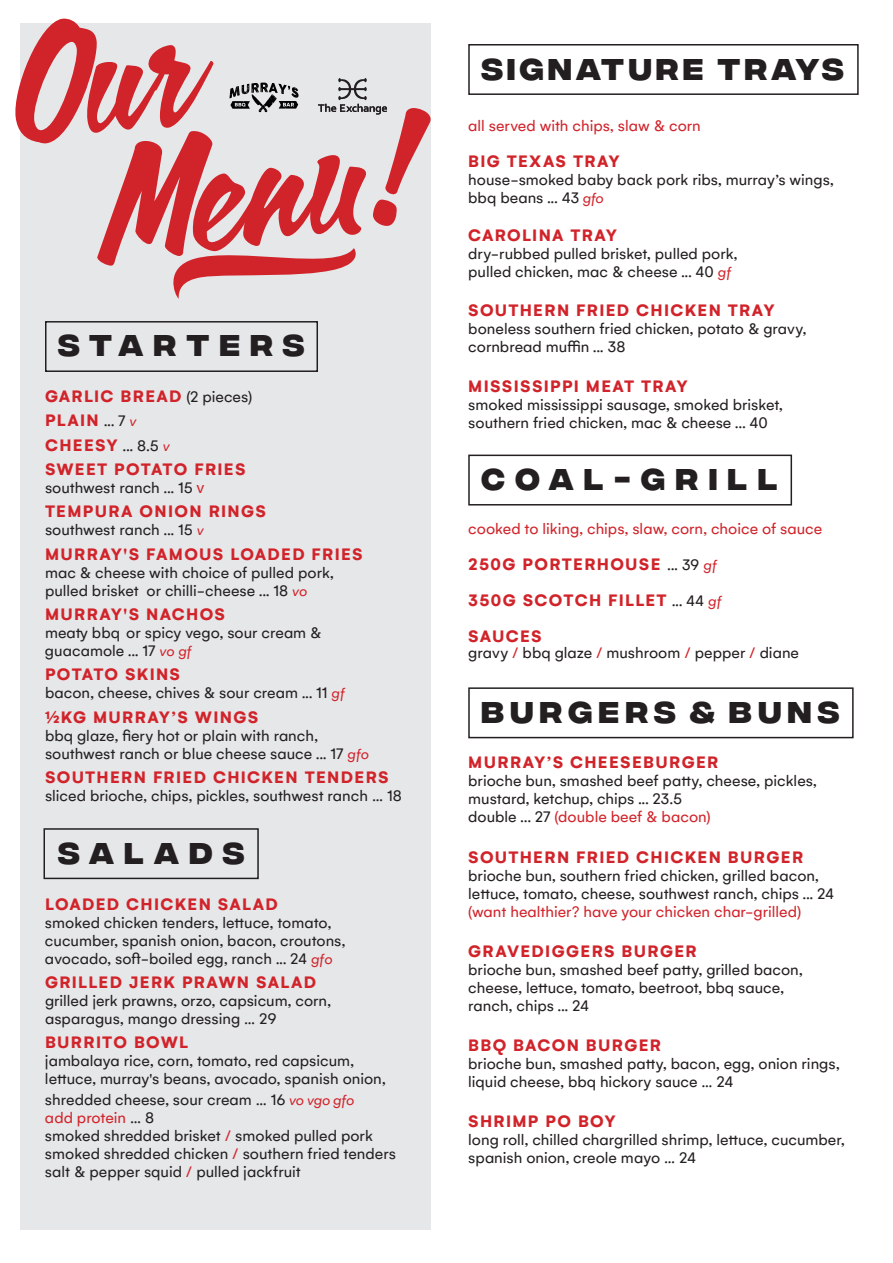
<style>
.page{position:relative;width:893px;height:1263px;background:#fff}
.page>*{position:absolute;margin:0;border:0;box-sizing:border-box;transform-origin:0 0}
.t1{font:150px/128.4px "Calgary Script OT";color:#d1232a}
.t2{font:700 30px "Integral CF";letter-spacing:.2em;color:#231f20}
.t3{font:700 30px "Integral CF";letter-spacing:.13em;color:#231f20}
.t4{font:700 30px "Integral CF";letter-spacing:.34em;color:#231f20}
.t5{font:700 30px "Integral CF";letter-spacing:.315em;color:#231f20}
.t6{font:700 18px/24.5px "Gelion";letter-spacing:.075em;color:#d1232a}
.t7{font:16.5px/18px "Gelion";color:#231f20}
.t8{font:16.5px "Gelion";color:#d1232a}
.s1{font-weight:400;font-size:16.5px;color:#231f20}
.s2{font-weight:400;font-style:italic;font-size:15px}
.s3{font-family:"Myriad Pro";color:#d1232a}
.s4{font-style:italic;font-size:15px;color:#d1232a}
.s5{color:#d1232a}
</style>
<div class="page">
<div style="left:20px;top:23px;width:410px;height:1206px;background:#e6e7e9"></div>
<svg style="left:318px;top:78px;width:69px;height:37px"></svg>
<svg style="left:229px;top:83px;width:70px;height:29px"></svg>
<svg style="left:173px;top:248px;width:183px;height:51px"></svg>
<div style="left:45px;top:321px;width:273px;height:51px;border:2px solid #231f20"></div>
<div style="left:44px;top:828px;width:215px;height:51px;border:2px solid #231f20"></div>
<div style="left:468px;top:687px;width:386px;height:51px;border:2px solid #231f20"></div>
<div style="left:468px;top:455px;width:324px;height:50px;border:2px solid #231f20"></div>
<div style="left:468px;top:44px;width:391px;height:51px;border:2px solid #231f20"></div>
<h1 class="t1" style="left:73px;top:19px;width:314px;text-indent:-69px;rotate:-7deg">Our<br>Menu!</h1>
<h2 class="t5" style="left:58px;top:329px;width:248px">STARTERS</h2>
<p class="t6" style="left:45px;top:383px;width:209px">GARLIC BREAD <span class="s1">(2 pieces)<br></span>PLAIN <span class="s1">... 7</span> <span class="s2">v<br></span>CHEESY <span class="s1">... 8.5</span> <span class="s2">v<br></span>SWEET POTATO FRIES</p>
<p class="t7" style="left:45px;top:478px;width:161px">southwest ranch ... 15 <span class="s3">v</span></p>
<p class="t6" style="left:45px;top:499px;width:222px">TEMPURA ONION RINGS</p>
<p class="t7" style="left:45px;top:521px;width:160px">southwest ranch ... 15 <span class="s4">v</span></p>
<p class="t6" style="left:45px;top:541px;width:319px">MURRAY'S FAMOUS LOADED FRIES</p>
<p class="t7" style="left:45px;top:563px;width:290px">mac &amp; cheese with choice of pulled pork, pulled brisket or chilli-cheese ... 18 <span class="s4">vo</span></p>
<p class="t6" style="left:45px;top:602px;width:182px">MURRAY'S NACHOS</p>
<p class="t7" style="left:45px;top:623px;width:278px">meaty bbq or spicy vego, sour cream &amp; guacamole ... 17 <span class="s4">vo gf</span></p>
<p class="t6" style="left:45px;top:662px;width:137px">POTATO SKINS</p>
<p class="t7" style="left:45px;top:684px;width:301px">bacon, cheese, chives &amp; sour cream ... 11 <span class="s4">gf</span></p>
<p class="t6" style="left:45px;top:704px;width:215px">½KG MURRAY’S WINGS</p>
<p class="t7" style="left:45px;top:726px;width:326px">bbq glaze, fiery hot or plain with ranch, southwest ranch or blue cheese sauce ... 17 <span class="s4">gfo</span></p>
<p class="t6" style="left:45px;top:765px;width:345px">SOUTHERN FRIED CHICKEN TENDERS</p>
<p class="t7" style="left:45px;top:787px;width:358px">sliced brioche, chips, pickles, southwest ranch … 18</p>
<h2 class="t2" style="left:58px;top:836px;width:188px">SALADS</h2>
<p class="t6" style="left:45px;top:891px;width:234px">LOADED CHICKEN SALAD</p>
<p class="t7" style="left:45px;top:913px;width:302px">smoked chicken tenders, lettuce, tomato, cucumber, spanish onion, bacon, croutons, avocado, soft-boiled egg, ranch ... 24 <span class="s4">gfo</span></p>
<p class="t6" style="left:45px;top:969px;width:273px">GRILLED JERK PRAWN SALAD</p>
<p class="t7" style="left:45px;top:991px;width:288px">grilled jerk prawns, orzo, capsicum, corn, asparagus, mango dressing … 29</p>
<p class="t6" style="left:45px;top:1030px;width:145px">BURRITO BOWL</p>
<p class="t7" style="left:45px;top:1052px;width:342px">jambalaya rice, corn, tomato, red capsicum, lettuce, murray's beans, avocado, spanish onion,</p>
<p class="t7" style="left:45px;top:1091px;width:353px">shredded cheese, sour cream … 16 <span class="s4">vo vgo gfo<br></span><span class="s5">add protein</span> … 8<br>smoked shredded brisket <span class="s5">/</span> smoked pulled pork smoked shredded chicken <span class="s5">/</span> southern fried tenders salt &amp; pepper squid <span class="s5">/</span> pulled jackfruit</p>
<h2 class="t3" style="left:481px;top:52px;width:364px">SIGNATURE TRAYS</h2>
<p class="t8" style="left:468px;top:116px;width:234px">all served with chips, slaw &amp; corn</p>
<p class="t6" style="left:468px;top:149px;width:153px">BIG TEXAS TRAY</p>
<p class="t7" style="left:468px;top:171px;width:367px">house-smoked baby back pork ribs, murray’s wings, bbq beans ... 43 <span class="s4">gfo</span></p>
<p class="t6" style="left:468px;top:223px;width:150px">CAROLINA TRAY</p>
<p class="t7" style="left:468px;top:245px;width:271px">dry-rubbed pulled brisket, pulled pork, pulled chicken, mac &amp; cheese ... 40 <span class="s4">gf</span></p>
<p class="t6" style="left:468px;top:297px;width:308px">SOUTHERN FRIED CHICKEN TRAY</p>
<p class="t7" style="left:468px;top:319px;width:340px">boneless southern fried chicken, potato &amp; gravy, cornbread muffin ... 38</p>
<p class="t6" style="left:468px;top:373px;width:221px">MISSISSIPPI MEAT TRAY</p>
<p class="t7" style="left:468px;top:395px;width:316px">smoked mississippi sausage, smoked brisket, southern fried chicken, mac &amp; cheese ... 40</p>
<h2 class="t4" style="left:481px;top:463px;width:298px">COAL-grill</h2>
<p class="t8" style="left:468px;top:519px;width:355px">cooked to liking, chips, slaw, corn, choice of sauce</p>
<p class="t6" style="left:468px;top:546px;width:255px;line-height:36px">250G PORTERHOUSE <span class="s1">... 39</span> <span class="s2">gf<br></span>350G SCOTCH FILLET <span class="s1">... 44</span> <span class="s2">gf<br></span>SAUCES</p>
<p class="t7" style="left:468px;top:644px;width:332px">gravy <span class="s5">/</span> bbq glaze <span class="s5">/</span> mushroom <span class="s5">/</span> pepper <span class="s5">/</span> diane</p>
<h2 class="t2" style="left:481px;top:695px;width:360px">BURGERS &amp; BUNS</h2>
<p class="t6" style="left:468px;top:750px;width:252px">MURRAY’S CHEESEBURGER</p>
<p class="t7" style="left:468px;top:772px;width:350px">brioche bun, smashed beef patty, cheese, pickles, mustard, ketchup, chips ... 23.5<br>double ... 27 <span class="s5">(double beef &amp; bacon)</span></p>
<p class="t6" style="left:468px;top:844px;width:336px">SOUTHERN FRIED CHICKEN BURGER</p>
<p class="t7" style="left:468px;top:866px;width:367px">brioche bun, southern fried chicken, grilled bacon, lettuce, tomato, cheese, southwest ranch, chips ... 24</p>
<p class="t8" style="left:468px;top:901px;width:335px">(want healthier? have your chicken char-grilled)</p>
<p class="t6" style="left:468px;top:938px;width:230px">GRAVEDIGGERS BURGER</p>
<p class="t7" style="left:468px;top:960px;width:336px">brioche bun, smashed beef patty, grilled bacon, cheese, lettuce, tomato, beetroot, bbq sauce, ranch, chips ... 24</p>
<p class="t6" style="left:468px;top:1032px;width:194px">BBQ BACON BURGER</p>
<p class="t7" style="left:468px;top:1054px;width:373px">brioche bun, smashed patty, bacon, egg, onion rings, liquid cheese, bbq hickory sauce … 24</p>
<p class="t6" style="left:468px;top:1109px;width:149px">SHRIMP PO BOY</p>
<p class="t7" style="left:468px;top:1131px;width:378px">long roll, chilled chargrilled shrimp, lettuce, cucumber, spanish onion, creole mayo … 24</p>
</div>
